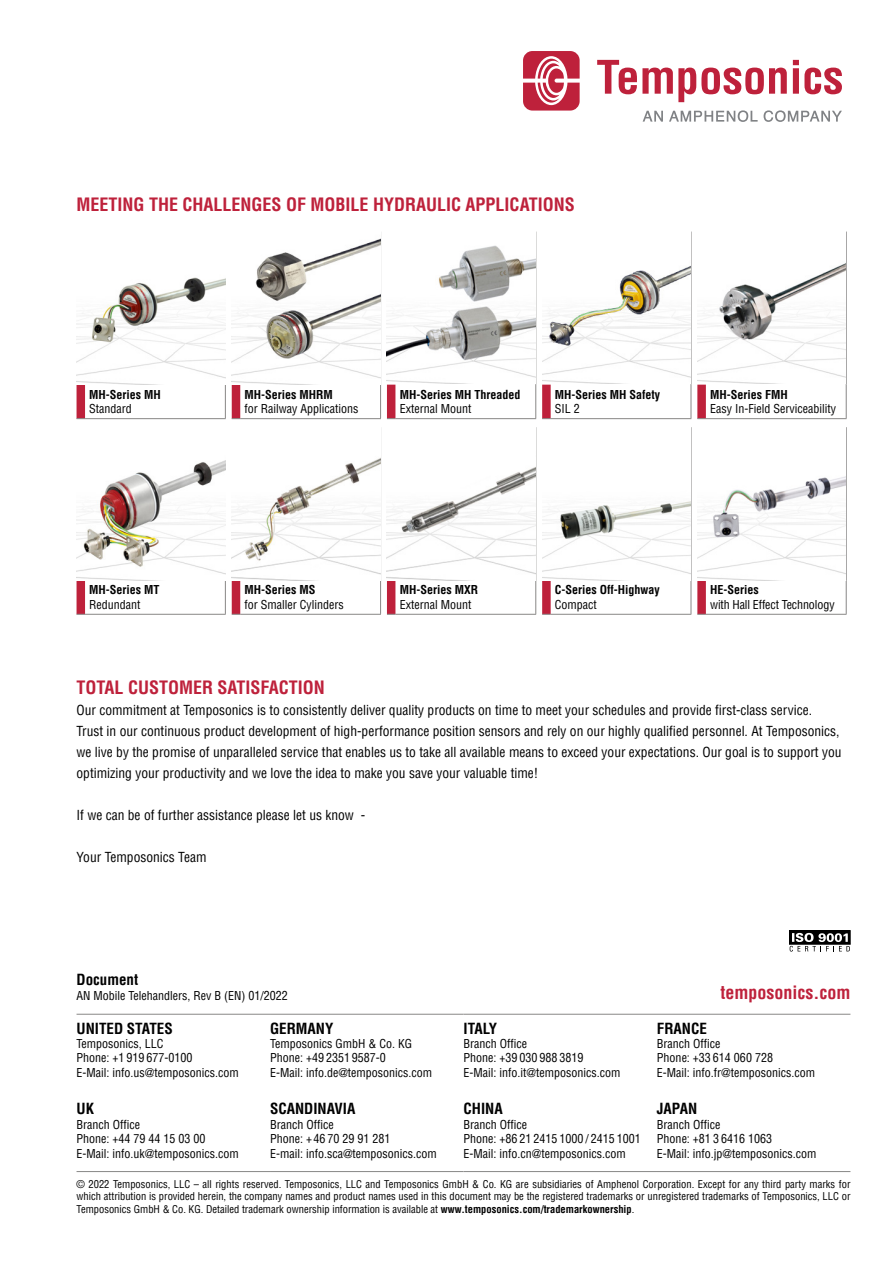
<style>
.page{position:relative;width:893px;height:1263px;background:#fff}
.page>*{position:absolute;margin:0;border:0;box-sizing:border-box;transform-origin:0 0}
.t1{font:700 condensed 18px "Helvetica LT Pro";color:#be213b}
.t2{font:700 condensed 15px "Helvetica LT Pro";color:#000}
.t3{font:condensed 13.5px/21px "Helvetica LT Pro";color:#000}
.t4{font:condensed 12px/14.4px "Helvetica LT Pro";color:#000}
.t5{font:700 condensed 12px "Helvetica LT Pro";color:#000}
.t6{font:condensed 10.5px/12.6px "Helvetica LT Pro";color:#000;text-align:justify}
.s1{font-weight:700}
</style>
<div class="page">
<hr style="left:77px;top:1014px;width:193px;height:1px;background:#888786">
<hr style="left:270px;top:1014px;width:193px;height:1px;background:#888786">
<hr style="left:463px;top:1014px;width:194px;height:1px;background:#888786">
<hr style="left:657px;top:1014px;width:193px;height:1px;background:#888786">
<hr style="left:77px;top:1171px;width:193px;height:1px;background:#888786">
<hr style="left:270px;top:1171px;width:193px;height:1px;background:#888786">
<hr style="left:463px;top:1171px;width:194px;height:1px;background:#888786">
<hr style="left:657px;top:1171px;width:193px;height:1px;background:#888786">
<div style="left:789px;top:930px;width:61px;height:14px;background:#000"></div>
<svg style="left:790px;top:933px;width:60px;height:18px"></svg>
<svg style="left:597px;top:60px;width:190px;height:42px"></svg>
<svg style="left:793px;top:60px;width:49px;height:34px"></svg>
<svg style="left:643px;top:111px;width:20px;height:11px"></svg>
<svg style="left:669px;top:110px;width:89px;height:12px"></svg>
<svg style="left:764px;top:110px;width:78px;height:12px"></svg>
<svg style="left:523px;top:51px;width:57px;height:60px"></svg>
<svg style="left:77px;top:385px;width:629px;height:229px"></svg>
<hr style="left:225px;top:232px;width:1px;height:153px;background:#888786">
<hr style="left:380px;top:232px;width:1px;height:153px;background:#888786">
<hr style="left:535px;top:232px;width:1px;height:153px;background:#888786">
<hr style="left:691px;top:232px;width:1px;height:153px;background:#888786">
<hr style="left:225px;top:385px;width:1px;height:33px;background:#888786">
<hr style="left:380px;top:385px;width:1px;height:33px;background:#888786">
<hr style="left:535px;top:385px;width:1px;height:33px;background:#888786">
<hr style="left:691px;top:385px;width:1px;height:33px;background:#888786">
<hr style="left:85px;top:418px;width:141px;height:1px;background:#888786">
<hr style="left:846px;top:232px;width:1px;height:153px;background:#888786">
<hr style="left:846px;top:385px;width:1px;height:33px;background:#888786">
<hr style="left:706px;top:418px;width:141px;height:1px;background:#888786">
<hr style="left:551px;top:418px;width:140px;height:1px;background:#888786">
<hr style="left:395px;top:418px;width:141px;height:1px;background:#888786">
<hr style="left:240px;top:418px;width:141px;height:1px;background:#888786">
<hr style="left:225px;top:427px;width:1px;height:153px;background:#888786">
<hr style="left:380px;top:427px;width:1px;height:153px;background:#888786">
<hr style="left:535px;top:427px;width:1px;height:153px;background:#888786">
<hr style="left:691px;top:427px;width:1px;height:153px;background:#888786">
<hr style="left:225px;top:580px;width:1px;height:34px;background:#888786">
<hr style="left:380px;top:580px;width:1px;height:34px;background:#888786">
<hr style="left:535px;top:580px;width:1px;height:34px;background:#888786">
<hr style="left:691px;top:580px;width:1px;height:34px;background:#888786">
<hr style="left:85px;top:614px;width:141px;height:1px;background:#888786">
<hr style="left:240px;top:614px;width:141px;height:1px;background:#888786">
<hr style="left:395px;top:614px;width:141px;height:1px;background:#888786">
<hr style="left:551px;top:614px;width:140px;height:1px;background:#888786">
<hr style="left:846px;top:427px;width:1px;height:153px;background:#888786">
<hr style="left:846px;top:580px;width:1px;height:34px;background:#888786">
<hr style="left:706px;top:614px;width:141px;height:1px;background:#888786">
<img style="left:77px;top:277px;width:148px;height:108px">
<img style="left:232px;top:239px;width:148px;height:146px">
<img style="left:387px;top:245px;width:148px;height:139px">
<img style="left:542px;top:265px;width:149px;height:119px">
<img style="left:697px;top:263px;width:149px;height:121px">
<img style="left:77px;top:427px;width:148px;height:153px">
<img style="left:232px;top:427px;width:148px;height:153px">
<img style="left:387px;top:427px;width:148px;height:153px">
<img style="left:542px;top:427px;width:149px;height:153px">
<img style="left:697px;top:427px;width:149px;height:153px">
<h1 class="t1" style="left:77px;top:192px;width:500px">MEETING THE CHALLENGES OF MOBILE HYDRAULIC APPLICATIONS</h1>
<p class="t5" style="left:89px;top:386px;width:73px">MH-Series MH</p>
<p class="t4" style="left:89px;top:401px;width:44px">Standard</p>
<p class="t5" style="left:89px;top:582px;width:72px">MH-Series MT</p>
<p class="t4" style="left:89px;top:597px;width:53px">Redundant</p>
<p class="t5" style="left:244px;top:386px;width:90px">MH-Series MHRM</p>
<p class="t4" style="left:244px;top:401px;width:115px">for Railway Applications</p>
<p class="t5" style="left:400px;top:386px;width:122px">MH-Series MH Threaded</p>
<p class="t4" style="left:400px;top:401px;width:73px">External Mount</p>
<p class="t5" style="left:555px;top:386px;width:107px">MH-Series MH Safety</p>
<p class="t4" style="left:555px;top:401px;width:27px">SIL 2</p>
<p class="t5" style="left:710px;top:386px;width:79px">MH-Series FMH</p>
<p class="t4" style="left:710px;top:401px;width:128px">Easy In-Field Serviceability</p>
<p class="t5" style="left:244px;top:582px;width:73px">MH-Series MS</p>
<p class="t4" style="left:244px;top:597px;width:101px">for Smaller Cylinders</p>
<p class="t5" style="left:400px;top:582px;width:80px">MH-Series MXR</p>
<p class="t4" style="left:400px;top:597px;width:73px">External Mount</p>
<p class="t5" style="left:555px;top:582px;width:106px">C-Series Off-Highway</p>
<p class="t4" style="left:555px;top:597px;width:43px">Compact</p>
<p class="t5" style="left:710px;top:582px;width:50px">HE-Series</p>
<p class="t4" style="left:710px;top:597px;width:126px">with Hall Effect Technology</p>
<h1 class="t1" style="left:77px;top:675px;width:250px">TOTAL CUSTOMER SATISFACTION</h1>
<p class="t3" style="left:77px;top:699px;width:766px">Our commitment at Temposonics is to consistently deliver quality products on time to meet your schedules and provide first-class service.<br>Trust in our continuous product development of high-performance position sensors and rely on our highly qualified personnel. At Temposonics, we live by the promise of unparalleled service that enables us to take all available means to exceed your expectations. Our goal is to support you optimizing your productivity and we love the idea to make you save your valuable time!</p>
<p class="t3" style="left:77px;top:804px;width:290px">If we can be of further assistance please let us know -</p>
<p class="t3" style="left:77px;top:846px;width:131px">Your Temposonics Team</p>
<p class="t2" style="left:77px;top:969px;width:63px">Document</p>
<p class="t4" style="left:77px;top:988px;width:213px">AN Mobile Telehandlers, Rev B (EN) 01/2022</p>
<p class="t2" style="left:77px;top:1018px;width:98px">UNITED STATES</p>
<p class="t4" style="left:77px;top:1036px;width:164px">Temposonics, LLC<br>Phone: +1 919 677-0100<br>E-Mail: info.us@temposonics.com</p>
<p class="t2" style="left:270px;top:1018px;width:65px">GERMANY</p>
<p class="t4" style="left:270px;top:1036px;width:164px">Temposonics GmbH &amp; Co. KG<br>Phone: +49 2351 9587-0<br>E-Mail: info.de@temposonics.com</p>
<p class="t2" style="left:463px;top:1018px;width:35px">ITALY</p>
<p class="t4" style="left:463px;top:1036px;width:158px">Branch Office<br>Phone: +39 030 988 3819<br>E-Mail: info.it@temposonics.com</p>
<h1 class="t1" style="left:720px;top:981px;width:131px">temposonics.com</h1>
<p class="t2" style="left:657px;top:1018px;width:52px">FRANCE</p>
<p class="t4" style="left:657px;top:1036px;width:160px">Branch Office<br>Phone: +33 614 060 728<br>E-Mail: info.fr@temposonics.com</p>
<p class="t2" style="left:463px;top:1099px;width:41px">CHINA</p>
<p class="t4" style="left:463px;top:1117px;width:179px">Branch Office<br>Phone: +86 21 2415 1000 / 2415 1001<br>E-Mail: info.cn@temposonics.com</p>
<p class="t2" style="left:270px;top:1099px;width:87px">SCANDINAVIA</p>
<p class="t4" style="left:270px;top:1117px;width:168px">Branch Office<br>Phone: + 46 70 29 91 281<br>E-mail: info.sca@temposonics.com</p>
<p class="t2" style="left:657px;top:1099px;width:42px">JAPAN</p>
<p class="t4" style="left:657px;top:1117px;width:161px">Branch Office<br>Phone: +81 3 6416 1063<br>E-Mail: info.jp@temposonics.com</p>
<p class="t6" style="left:77px;top:1177px;width:775px">© 2022 Temposonics, LLC – all rights reserved. Temposonics, LLC and Temposonics GmbH &amp; Co. KG are subsidiaries of Amphenol Corporation. Except for any third party marks for which attribution is provided herein, the company names and product names used in this document may be the registered trademarks or unregistered trademarks of Temposonics, LLC or Temposonics GmbH &amp; Co. KG. Detailed trademark ownership information is available at <span class="s1">www.temposonics.com/trademarkownership</span>.</p>
<p class="t2" style="left:77px;top:1099px;width:19px">UK</p>
<p class="t4" style="left:77px;top:1117px;width:164px">Branch Office<br>Phone: +44 79 44 15 03 00<br>E-Mail: info.uk@temposonics.com</p>
</div>
